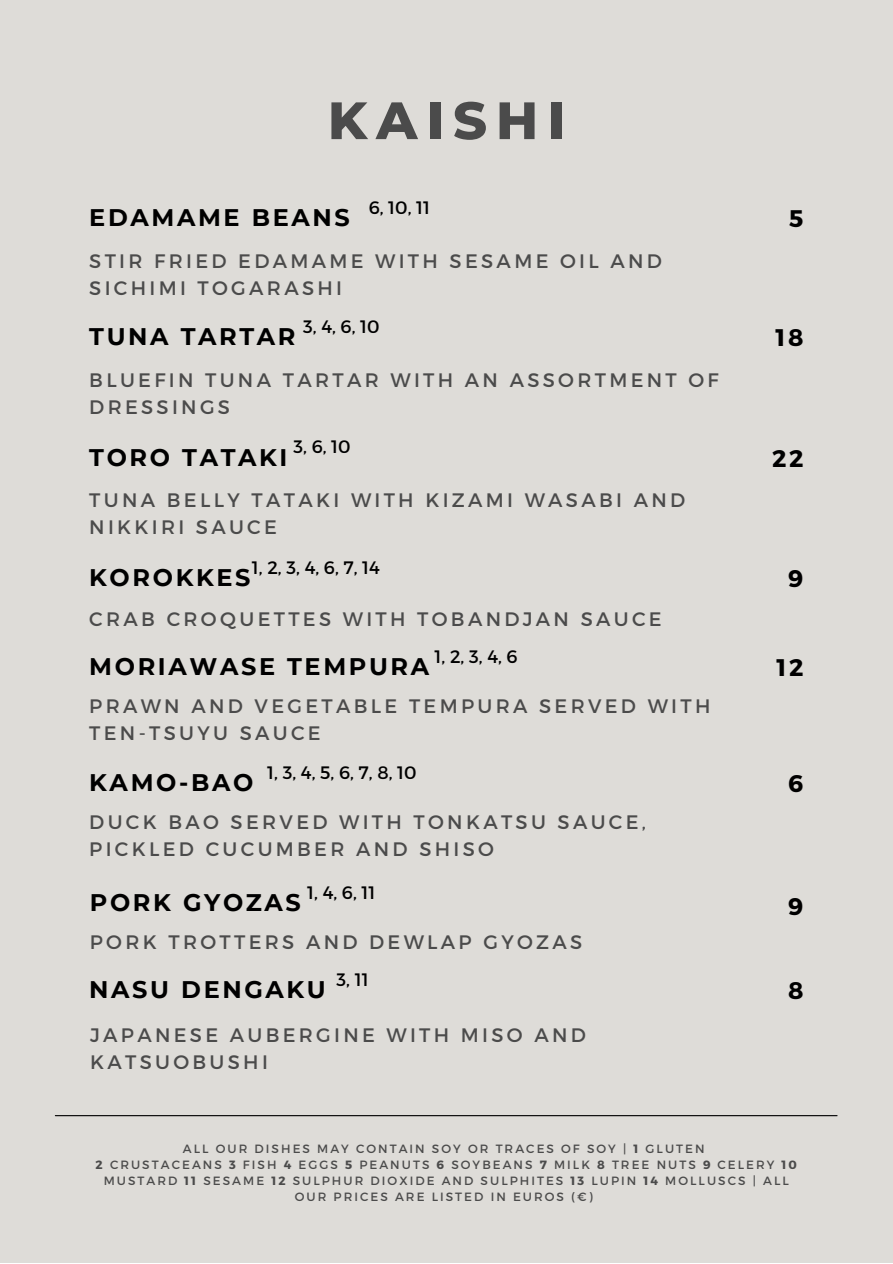
<style>
.page{position:relative;width:893px;height:1264px;background:#fff}
.page>*{position:absolute;margin:0;border:0;box-sizing:border-box;transform-origin:0 0}
.t1{font:800 52.5px "Montserrat";letter-spacing:.17em;color:#4b4b4b}
.t2{font:700 24px "Montserrat";letter-spacing:.11em;color:#000}
.t3{font:19.5px/27px "Montserrat";letter-spacing:.17em;color:#4b4b4b}
.t4{font:18px "Montserrat";color:#000}
.t5{font:12px/16px "Montserrat";letter-spacing:.17em;color:#4b4b4b;text-align:center}
.s1{font-weight:700}
</style>
<div class="page">
<div style="left:0;top:0;width:892px;height:1262px;background:#dedcd8"></div>
<hr style="left:55px;top:1115px;width:782px;height:1px;background:#000">
<h1 class="t1" style="left:328px;top:88px;width:239px">KAISHI</h1>
<p class="t4" style="left:369px;top:195px;width:63px">6, 10, 11</p>
<p class="t2" style="left:89px;top:203px;width:262px">EDAMAME BEANS</p>
<p class="t3" style="left:89px;top:246px;width:574px">STIR FRIED EDAMAME WITH SESAME OIL AND<br>SICHIMI TOGARASHI</p>
<p class="t4" style="left:303px;top:315px;width:78px">3, 4, 6, 10</p>
<p class="t2" style="left:89px;top:322px;width:208px">TUNA TARTAR</p>
<p class="t3" style="left:89px;top:365px;width:631px">BLUEFIN TUNA TARTAR WITH AN ASSORTMENT OF<br>DRESSINGS</p>
<p class="t4" style="left:293px;top:435px;width:59px">3, 6, 10</p>
<p class="t2" style="left:89px;top:442px;width:200px">TORO TATAKI</p>
<p class="t3" style="left:89px;top:485px;width:597px">TUNA BELLY TATAKI WITH KIZAMI WASABI AND<br>NIKKIRI SAUCE</p>
<p class="t4" style="left:252px;top:555px;width:129px">1, 2, 3, 4, 6, 7, 14</p>
<p class="t2" style="left:89px;top:562px;width:163px">KOROKKES</p>
<p class="t3" style="left:89px;top:604px;width:574px">CRAB CROQUETTES WITH TOBANDJAN SAUCE</p>
<p class="t4" style="left:434px;top:644px;width:85px">1, 2, 3, 4, 6</p>
<p class="t2" style="left:89px;top:651px;width:341px">MORIAWASE TEMPURA</p>
<p class="t3" style="left:89px;top:691px;width:622px">PRAWN AND VEGETABLE TEMPURA SERVED WITH<br>TEN-TSUYU SAUCE</p>
<p class="t4" style="left:267px;top:761px;width:151px">1, 3, 4, 5, 6, 7, 8, 10</p>
<p class="t2" style="left:89px;top:768px;width:165px">KAMO-BAO</p>
<p class="t3" style="left:89px;top:808px;width:558px">DUCK BAO SERVED WITH TONKATSU SAUCE,<br>PICKLED CUCUMBER AND SHISO</p>
<p class="t4" style="left:307px;top:880px;width:70px">1, 4, 6, 11</p>
<p class="t2" style="left:90px;top:887px;width:212px">PORK GYOZAS</p>
<p class="t3" style="left:90px;top:927px;width:494px">PORK TROTTERS AND DEWLAP GYOZAS</p>
<p class="t4" style="left:336px;top:967px;width:34px">3, 11</p>
<p class="t2" style="left:89px;top:974px;width:238px">NASU DENGAKU</p>
<p class="t3" style="left:90px;top:1020px;width:497px">JAPANESE AUBERGINE WITH MISO AND<br>KATSUOBUSHI</p>
<p class="t2" style="left:789px;top:203px;width:16px">5</p>
<p class="t2" style="left:775px;top:322px;width:29px">18</p>
<p class="t2" style="left:772px;top:442px;width:33px">22</p>
<p class="t2" style="left:788px;top:562px;width:17px">9</p>
<p class="t2" style="left:776px;top:651px;width:28px">12</p>
<p class="t2" style="left:788px;top:768px;width:17px">6</p>
<p class="t2" style="left:788px;top:890px;width:17px">9</p>
<p class="t2" style="left:788px;top:975px;width:17px">8</p>
<p class="t5" style="left:96px;top:1139px;width:702px">ALL OUR DISHES MAY CONTAIN SOY OR TRACES OF SOY | <span class="s1">1</span> GLUTEN<br><span class="s1">2</span> CRUSTACEANS <span class="s1">3</span> FISH <span class="s1">4</span> EGGS <span class="s1">5</span> PEANUTS <span class="s1">6</span> SOYBEANS <span class="s1">7</span> MILK <span class="s1">8</span> TREE NUTS <span class="s1">9</span> CELERY <span class="s1">10<br></span>MUSTARD <span class="s1">11</span> SESAME <span class="s1">12</span> SULPHUR DIOXIDE AND SULPHITES <span class="s1">13</span> LUPIN <span class="s1">14</span> MOLLUSCS | ALL OUR PRICES ARE LISTED IN EUROS (€)</p>
</div>
